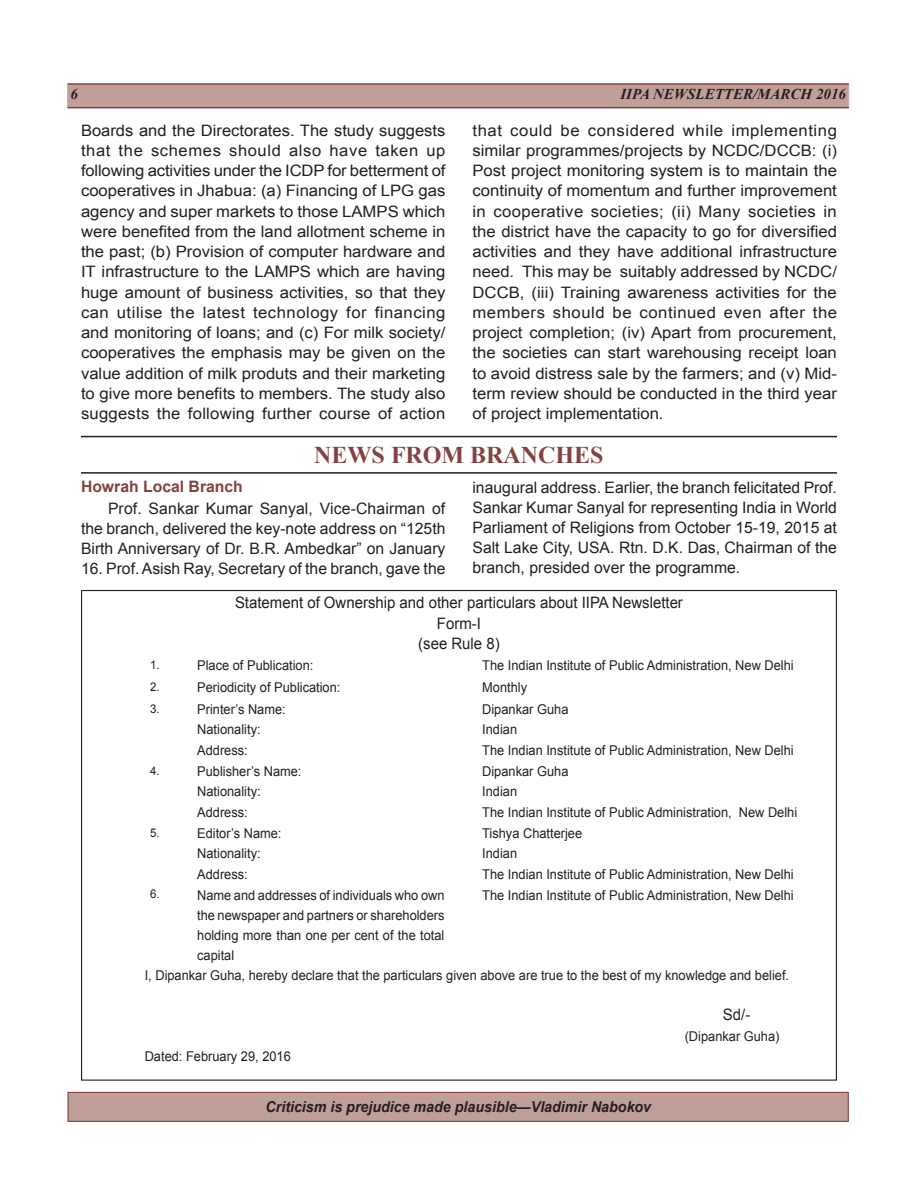
<style>
.page{position:relative;width:918px;height:1188px;background:#fff}
.page>*{position:absolute;margin:0;border:0;box-sizing:border-box;transform-origin:0 0}
.Frame_Cen{font:700 24px "Times New Roman";color:#844140}
.Body_text{font:15.75px/20.2px "Arial";color:#231f20;text-align:justify;scale:1.05 1}
.Body_text-2{font:15.75px/20.2px "Arial";color:#231f20;text-align:justify;scale:1.06 1}
.Body_text-3{font:15.75px/20.1px "Arial";color:#231f20;text-align:justify}
.Box_heading{font:15.75px "Arial";color:#231f20;scale:.95 1}
.Side_Left-IB{font:700 15.75px "Arial";color:#844140}
.Body_text-4{font:15.75px "Arial";color:#231f20;scale:.95 1}
.Body_text-5{font:italic 700 15px "Arial";color:#231f20;scale:.95 1}
.t1{font:italic 700 15px "Times New Roman";color:#231f20}
.Box_Matter{font:13.5px/20.2px "Arial";color:#231f20;text-align:justify;scale:.95 1}
.Box_Matter-2{font:12px "Arial";color:#231f20;scale:.95 1}
</style>
<div class="page">
<div style="left:68px;top:84px;width:781px;height:24px;background:#c19f99;border:1px solid #cfb5af"></div>
<hr style="left:68px;top:83px;width:781px;height:2px;background:#844140">
<hr style="left:68px;top:107px;width:781px;height:1px;background:#844140">
<div style="left:69px;top:1093px;width:779px;height:28px;background:#c19f99"></div>
<div style="left:68px;top:1092px;width:781px;height:30px;border:1px solid #844140"></div>
<hr style="left:81px;top:436px;width:756px;height:1px;background:#231f20">
<hr style="left:81px;top:472px;width:756px;height:2px;background:#231f20">
<p class="t1" style="left:70px;top:84px;width:9px">6</p>
<p class="t1" style="left:620px;top:84px;width:227px">IIPA NEWSLETTER/MARCH 2016</p>
<p class="Body_text" style="left:81px;top:120px;width:349px">Boards and the Directorates. The study suggests that the schemes should also have taken up following activities under the ICDP for betterment of cooperatives in Jhabua: (a) Financing of LPG gas agency and super markets to those LAMPS which were benefited from the land allotment scheme in the past; (b) Provision of computer hardware and IT infrastructure to the LAMPS which are having huge amount of business activities, so that they can utilise the latest technology for financing and monitoring of loans; and (c) For milk society/ cooperatives the emphasis may be given on the value addition of milk produts and their marketing to give more benefits to members. The study also suggests the following further course of action</p>
<p class="Body_text-2" style="left:472px;top:120px;width:346px">that could be considered while implementing similar programmes/projects by NCDC/DCCB: (i)<br>Post project monitoring system is to maintain the continuity of momentum and further improvement in cooperative societies; (ii) Many societies in the district have the capacity to go for diversified activities and they have additional infrastructure need. This may be suitably addressed by NCDC/ DCCB, (iii) Training awareness activities for the members should be continued even after the project completion; (iv) Apart from procurement, the societies can start warehousing receipt loan to avoid distress sale by the farmers; and (v) Mid&shy;term review should be conducted in the third year of project implementation.</p>
<p class="Frame_Cen" style="left:314px;top:438px;width:291px">NEWS FROM BRANCHES</p>
<p class="Side_Left-IB" style="left:81px;top:475px;width:163px">Howrah Local Branch</p>
<p class="Body_text-3" style="left:81px;top:498px;width:366px;text-indent:27px">Prof. Sankar Kumar Sanyal, Vice-Chairman of the branch, delivered the key-note address on “125th Birth Anniversary of Dr. B.R. Ambedkar” on January</p>
<p class="Body_text-3" style="left:81px;top:559px;width:366px">16. Prof. Asish Ray, Secretary of the branch, gave the</p>
<p class="Body_text-3" style="left:472px;top:478px;width:366px">inaugural address. Earlier, the branch felicitated Prof.<br>Sankar Kumar Sanyal for representing India in World Parliament of Religions from October 15-19, 2015 at Salt Lake City, USA. Rtn. D.K. Das, Chairman of the branch, presided over the programme.</p>
<p class="Box_heading" style="left:235px;top:593px;width:473px">Statement of Ownership and other particulars about IIPA Newsletter</p>
<p class="Box_heading" style="left:437px;top:613px;width:48px">Form-I</p>
<p class="Box_heading" style="left:418px;top:633px;width:87px">(see Rule 8)</p>
<p class="Box_Matter-2" style="left:150px;top:657px;width:12px">1.</p>
<p class="Box_Matter" style="left:197px;top:655px;width:124px">Place of Publication:</p>
<p class="Box_Matter" style="left:482px;top:655px;width:329px">The Indian Institute of Public Administration, New Delhi</p>
<p class="Box_Matter-2" style="left:150px;top:679px;width:12px">2.</p>
<p class="Box_Matter" style="left:197px;top:677px;width:152px">Periodicity of Publication:</p>
<p class="Box_Matter" style="left:482px;top:677px;width:49px">Monthly</p>
<p class="Box_Matter-2" style="left:150px;top:701px;width:12px">3.</p>
<p class="Box_Matter" style="left:197px;top:699px;width:95px">Printer’s Name:</p>
<p class="Box_Matter" style="left:482px;top:699px;width:92px">Dipankar Guha</p>
<p class="Box_Matter" style="left:197px;top:720px;width:68px">Nationality:</p>
<p class="Box_Matter" style="left:482px;top:720px;width:38px">Indian</p>
<p class="Box_Matter" style="left:197px;top:740px;width:55px">Address:</p>
<p class="Box_Matter" style="left:482px;top:740px;width:329px">The Indian Institute of Public Administration, New Delhi</p>
<p class="Box_Matter-2" style="left:150px;top:763px;width:12px">4.</p>
<p class="Box_Matter" style="left:197px;top:761px;width:111px">Publisher’s Name:</p>
<p class="Box_Matter" style="left:482px;top:761px;width:92px">Dipankar Guha</p>
<p class="Box_Matter" style="left:197px;top:782px;width:68px">Nationality:</p>
<p class="Box_Matter" style="left:482px;top:782px;width:38px">Indian</p>
<p class="Box_Matter" style="left:197px;top:802px;width:55px">Address:</p>
<p class="Box_Matter" style="left:482px;top:802px;width:333px">The Indian Institute of Public Administration, New Delhi</p>
<p class="Box_Matter-2" style="left:150px;top:824px;width:12px">5.</p>
<p class="Box_Matter" style="left:197px;top:823px;width:90px">Editor’s Name:</p>
<p class="Box_Matter" style="left:482px;top:823px;width:107px">Tishya Chatterjee</p>
<p class="Box_Matter" style="left:197px;top:844px;width:68px">Nationality:</p>
<p class="Box_Matter" style="left:482px;top:844px;width:38px">Indian</p>
<p class="Box_Matter" style="left:197px;top:864px;width:55px">Address:</p>
<p class="Box_Matter" style="left:482px;top:864px;width:329px">The Indian Institute of Public Administration, New Delhi</p>
<p class="Box_Matter-2" style="left:150px;top:886px;width:12px">6.</p>
<p class="Box_Matter" style="left:197px;top:885px;width:262px">Name and addresses of individuals who own the newspaper and partners or shareholders holding more than one per cent of the total capital</p>
<p class="Box_Matter" style="left:482px;top:885px;width:329px">The Indian Institute of Public Administration, New Delhi</p>
<p class="Box_Matter" style="left:145px;top:965px;width:680px">I, Dipankar Guha, hereby declare that the particulars given above are true to the best of my knowledge and belief.</p>
<p class="Body_text-4" style="left:723px;top:1005px;width:30px">Sd/-</p>
<p class="Box_Matter" style="left:685px;top:1026px;width:101px">(Dipankar Guha)</p>
<p class="Box_Matter" style="left:145px;top:1046px;width:155px">Dated: February 29, 2016</p>
<p class="Body_text-5" style="left:266px;top:1097px;width:407px">Criticism is prejudice made plausible—Vladimir Nabokov</p>
</div>
